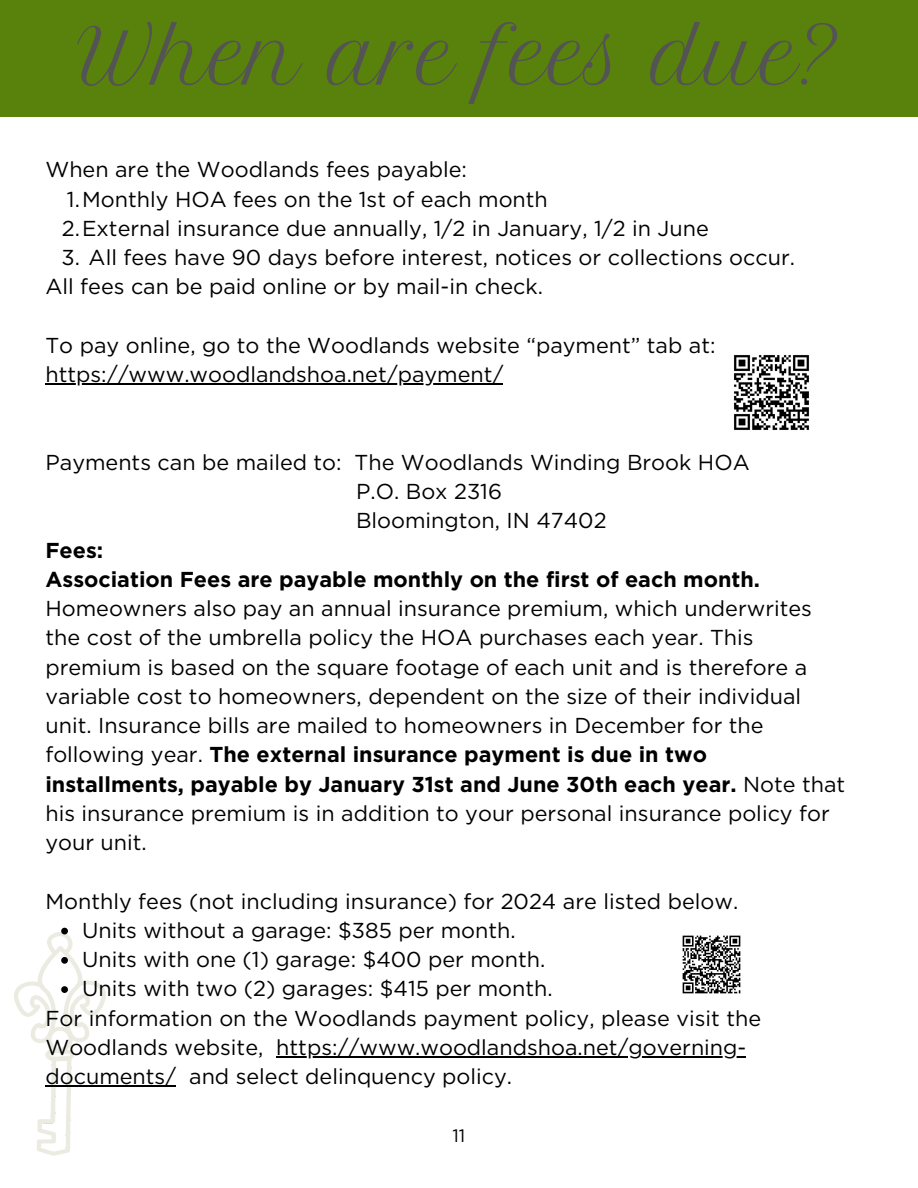
<style>
.page{position:relative;width:918px;height:1188px;background:#fff}
.page>*{position:absolute;margin:0;border:0;box-sizing:border-box;transform-origin:0 0}
.t1{font:75px "Petit Formal Script";color:#545454}
.t2{font:21.6px/29.2px "Gotham";color:#000}
.t3{font:700 21.6px "Gotham";color:#000}
.t4{font:18px "Gotham";color:#000}
.s1{font-weight:700}
</style>
<div class="page">
<img style="left:14px;top:932px;width:92px;height:224px">
<hr style="left:45px;top:383px;width:458px;height:1px;background:#000">
<svg style="left:61px;top:928px;width:7px;height:6px"></svg>
<svg style="left:61px;top:957px;width:7px;height:7px"></svg>
<svg style="left:61px;top:986px;width:7px;height:7px"></svg>
<hr style="left:276px;top:1056px;width:470px;height:1px;background:#000">
<hr style="left:45px;top:1085px;width:131px;height:1px;background:#000">
<div style="left:0;top:0;width:918px;height:116px;background:#59820d"></div>
<img style="left:734px;top:355px;width:75px;height:75px">
<img style="left:682px;top:935px;width:59px;height:59px">
<p class="t1" style="left:77px;top:10px;width:765px">When are fees due?</p>
<p class="t2" style="left:45px;top:155px;width:423px">When are the Woodlands fees payable:</p>
<p class="t2" style="left:67px;top:184px;width:482px">1.Monthly HOA fees on the 1st of each month</p>
<p class="t2" style="left:62px;top:213px;width:649px">2.External insurance due annually, 1/2 in January, 1/2 in June</p>
<p class="t2" style="left:61px;top:243px;width:735px">3. All fees have 90 days before interest, notices or collections occur.</p>
<p class="t2" style="left:45px;top:272px;width:499px">All fees can be paid online or by mail-in check.</p>
<p class="t2" style="left:45px;top:330px;width:672px">To pay online, go to the Woodlands website “payment” tab at:</p>
<p class="t2" style="left:45px;top:360px;width:460px">https://www.woodlandshoa.net/payment/</p>
<p class="t2" style="left:45px;top:447px;width:298px">Payments can be mailed to:</p>
<p class="t2" style="left:355px;top:447px;width:397px">The Woodlands Winding Brook HOA</p>
<p class="t2" style="left:356px;top:477px;width:147px">P.O. Box 2316</p>
<p class="t2" style="left:356px;top:506px;width:252px">Bloomington, IN 47402</p>
<p class="t3" style="left:45px;top:537px;width:59px">Fees:</p>
<p class="t2" style="left:45px;top:564px;width:801px"><span class="s1">Association Fees are payable monthly on the first of each month.<br></span>Homeowners also pay an annual insurance premium, which underwrites the cost of the umbrella policy the HOA purchases each year. This premium is based on the square footage of each unit and is therefore a variable cost to homeowners, dependent on the size of their individual unit. Insurance bills are mailed to homeowners in December for the following year. <span class="s1">The external insurance payment is due in two installments, payable by January 31st and June 30th each year.</span> Note that his insurance premium is in addition to your personal insurance policy for your unit.</p>
<p class="t2" style="left:45px;top:886px;width:694px">Monthly fees (not including insurance) for 2024 are listed below.</p>
<p class="t2" style="left:82px;top:915px;width:435px">Units without a garage: $385 per month.</p>
<p class="t2" style="left:82px;top:945px;width:465px">Units with one (1) garage: $400 per month.</p>
<p class="t2" style="left:82px;top:974px;width:472px">Units with two (2) garages: $415 per month.</p>
<p class="t2" style="left:45px;top:1003px;width:717px">For information on the Woodlands payment policy, please visit the<br>Woodlands website,</p>
<p class="t2" style="left:45px;top:1032px;width:702px;text-indent:231px">https://www.woodlandshoa.net/governing&shy;documents/ and select delinquency policy.</p>
<p class="t4" style="left:453px;top:1125px;width:14px">11</p>
</div>
